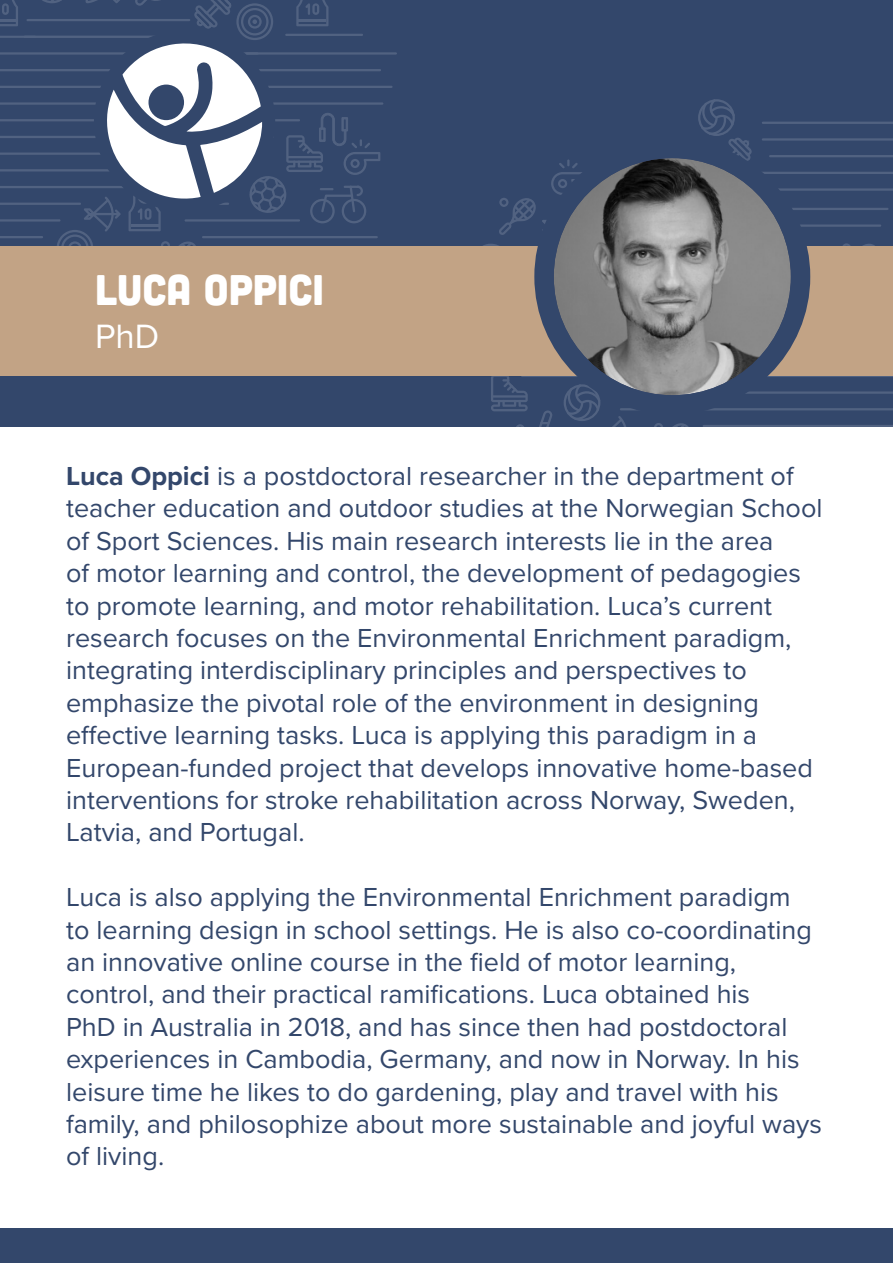
<style>
.page{position:relative;width:893px;height:1263px;background:#33476b}
.page>*{position:absolute;margin:0;border:0;box-sizing:border-box;transform-origin:0 0}
.t1{font:42.75px "Cubano";color:#fff}
.t2{font:34.95px "Proxima Nova";color:#fff}
.t3{font:27px/32.4px "Proxima Nova";color:#33476b}
.s1{font-weight:700}
</style>
<div class="page">
<hr style="left:28px;top:19px;width:161px;height:2px;background:#fff">
<hr style="left:0;top:52px;width:257px;height:3px;background:#fff">
<hr style="left:246px;top:52px;width:150px;height:3px;background:#fff">
<hr style="left:0;top:69px;width:380px;height:2px;background:#fff">
<hr style="left:0;top:86px;width:391px;height:2px;background:#fff">
<hr style="left:0;top:102px;width:382px;height:3px;background:#fff">
<hr style="left:0;top:119px;width:299px;height:2px;background:#fff">
<hr style="left:0;top:36px;width:35px;height:2px;background:#fff">
<hr style="left:0;top:136px;width:273px;height:2px;background:#fff">
<hr style="left:0;top:152px;width:264px;height:3px;background:#fff">
<hr style="left:0;top:169px;width:255px;height:2px;background:#fff">
<hr style="left:0;top:186px;width:234px;height:2px;background:#fff">
<hr style="left:0;top:203px;width:80px;height:2px;background:#fff">
<hr style="left:0;top:219px;width:59px;height:3px;background:#fff">
<hr style="left:0;top:236px;width:42px;height:2px;background:#fff">
<svg style="left:0;top:0;width:18px;height:26px"></svg>
<svg style="left:34px;top:0;width:346px;height:246px"></svg>
<hr style="left:763px;top:122px;width:130px;height:2px;background:#fff">
<hr style="left:763px;top:138px;width:130px;height:3px;background:#fff">
<hr style="left:770px;top:155px;width:123px;height:2px;background:#fff">
<hr style="left:755px;top:172px;width:138px;height:2px;background:#fff">
<hr style="left:763px;top:188px;width:130px;height:3px;background:#fff">
<hr style="left:788px;top:208px;width:99px;height:2px;background:#fff">
<hr style="left:794px;top:224px;width:86px;height:3px;background:#fff">
<hr style="left:522px;top:375px;width:371px;height:2px;background:#fff">
<hr style="left:615px;top:391px;width:278px;height:3px;background:#fff">
<hr style="left:621px;top:408px;width:272px;height:2px;background:#fff">
<hr style="left:704px;top:425px;width:189px;height:2px;background:#fff">
<svg style="left:483px;top:244px;width:16px;height:2px"></svg>
<svg style="left:491px;top:376px;width:61px;height:52px"></svg>
<svg style="left:564px;top:384px;width:70px;height:44px"></svg>
<svg style="left:499px;top:198px;width:37px;height:37px"></svg>
<svg style="left:843px;top:243px;width:32px;height:3px"></svg>
<svg style="left:654px;top:423px;width:65px;height:5px"></svg>
<svg style="left:542px;top:99px;width:235px;height:125px"></svg>
<div style="left:0;top:246px;width:893px;height:130px;background:#c2a385"></div>
<div style="left:544px;top:148px;width:256px;height:257px;background:#33476b;border-radius:50%"></div>
<img style="left:554px;top:158px;width:237px;height:237px;border-radius:119px">
<div style="left:534px;top:139px;width:276px;height:276px;border:19px solid #33476b;border-radius:50%"></div>
<div style="left:0;top:428px;width:893px;height:800px;background:#fff"></div>
<p class="t1" style="left:95px;top:262px;width:230px">LUCA OPPICI</p>
<p class="t2" style="left:95px;top:310px;width:66px">PhD</p>
<p class="t3" style="left:66px;top:459px;width:758px"><span class="s1">Luca Oppici</span> is a postdoctoral researcher in the department of teacher education and outdoor studies at the Norwegian School of Sport Sciences. His main research interests lie in the area<br>of motor learning and control, the development of pedagogies to promote learning, and motor rehabilitation. Luca’s current research focuses on the Environmental Enrichment paradigm, integrating interdisciplinary principles and perspectives to emphasize the pivotal role of the environment in designing effective learning tasks. Luca is applying this paradigm in a European-funded project that develops innovative home-based interventions for stroke rehabilitation across Norway, Sweden, Latvia, and Portugal.</p>
<p class="t3" style="left:66px;top:880px;width:757px">Luca is also applying the Environmental Enrichment paradigm<br>to learning design in school settings. He is also co-coordinating an innovative online course in the field of motor learning, control, and their practical ramifications. Luca obtained his<br>PhD in Australia in 2018, and has since then had postdoctoral experiences in Cambodia, Germany, and now in Norway. In his leisure time he likes to do gardening, play and travel with his family, and philosophize about more sustainable and joyful ways of living.</p>
</div>
